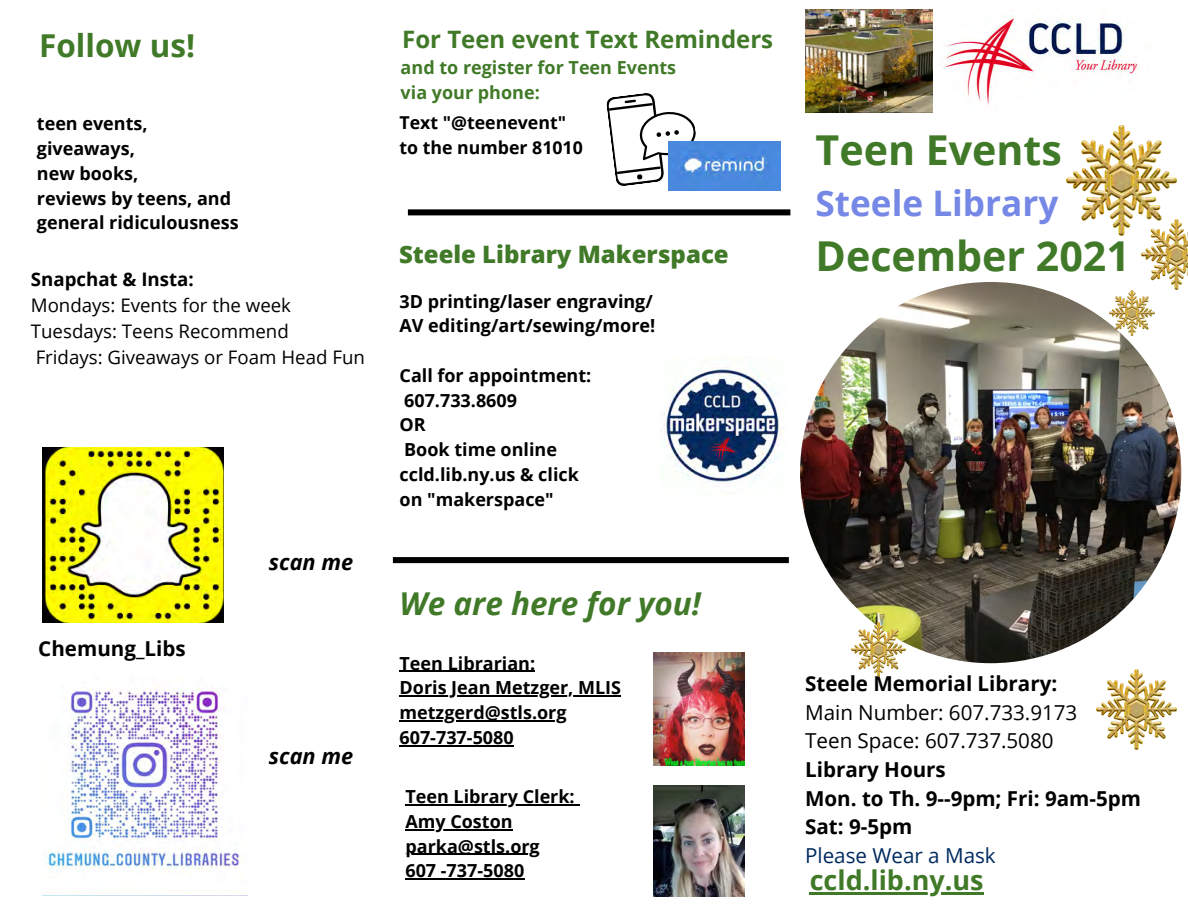
<style>
.page{position:relative;width:1188px;height:918px;background:#fff}
.page>*{position:absolute;margin:0;border:0;box-sizing:border-box;transform-origin:0 0}
.t1{font:700 41.25px "Open Sans";color:#407927}
.t2{font:700 35.25px "Open Sans";color:#7688e6}
.t3{font:italic 700 31.5px "Open Sans";color:#407927}
.t4{font:700 31.5px "Open Sans";color:#407927}
.t5{font:700 27px "Open Sans";color:#407927}
.t6{font:700 24px "Open Sans";color:#407927}
.t7{font:800 24px "Open Sans";color:#407927}
.t8{font:italic 700 21.75px "Open Sans";color:#000}
.t9{font:700 20.55px "Open Sans";color:#000}
.t10{font:20.55px "Open Sans";color:#000}
.t11{font:20.55px "Open Sans";color:#002a5f}
.t12{font:18.75px "Open Sans";color:#000}
.t13{font:700 18.75px "Open Sans";color:#000}
.t14{font:700 18px "Open Sans";color:#000}
.t15{font:700 18px "Open Sans";color:#407927}
.t16{font:700 17.7px "Open Sans";color:#000}
</style>
<div class="page">
<img style="left:654px;top:652px;width:91px;height:114px">
<img style="left:654px;top:786px;width:91px;height:110px">
<img style="left:805px;top:9px;width:333px;height:104px">
<svg style="left:606px;top:93px;width:90px;height:94px"></svg>
<img style="left:661px;top:367px;width:123px;height:115px">
<svg style="left:393px;top:557px;width:396px;height:6px"></svg>
<svg style="left:408px;top:209px;width:382px;height:6px"></svg>
<img style="left:669px;top:141px;width:111px;height:50px">
<img style="left:42px;top:685px;width:205px;height:211px">
<img style="left:43px;top:447px;width:181px;height:176px">
<img style="left:800px;top:282px;width:381px;height:381px;border-radius:50%">
<img style="left:1066px;top:126px;width:111px;height:110px">
<hr style="left:400px;top:671px;width:135px;height:1px;background:#000">
<hr style="left:400px;top:695px;width:221px;height:2px;background:#000">
<hr style="left:400px;top:720px;width:167px;height:1px;background:#000">
<hr style="left:400px;top:745px;width:114px;height:1px;background:#000">
<hr style="left:405px;top:804px;width:170px;height:1px;background:#000">
<hr style="left:405px;top:829px;width:108px;height:1px;background:#000">
<hr style="left:405px;top:854px;width:135px;height:1px;background:#000">
<hr style="left:405px;top:879px;width:119px;height:1px;background:#000">
<hr style="left:810px;top:893px;width:174px;height:2px;background:#407927">
<img style="left:1142px;top:219px;width:46px;height:70px">
<img style="left:1109px;top:290px;width:45px;height:45px">
<img style="left:852px;top:622px;width:54px;height:54px">
<img style="left:1096px;top:670px;width:80px;height:80px">
<p class="t4" style="left:39px;top:23px;width:157px">Follow us!</p>
<p class="t14" style="left:37px;top:111px;width:112px">teen events,</p>
<p class="t14" style="left:37px;top:136px;width:100px">giveaways,</p>
<p class="t14" style="left:37px;top:161px;width:103px">new books,</p>
<p class="t14" style="left:37px;top:185px;width:196px">reviews by teens, and</p>
<p class="t14" style="left:37px;top:210px;width:203px">general ridiculousness</p>
<p class="t13" style="left:31px;top:266px;width:165px">Snapchat &amp; Insta:</p>
<p class="t12" style="left:31px;top:292px;width:262px">Mondays: Events for the week</p>
<p class="t12" style="left:31px;top:318px;width:259px">Tuesdays: Teens Recommend</p>
<p class="t12" style="left:36px;top:344px;width:331px">Fridays: Giveaways or Foam Head Fun</p>
<p class="t9" style="left:38px;top:634px;width:149px">Chemung_Libs</p>
<p class="t8" style="left:269px;top:547px;width:86px">scan me</p>
<p class="t8" style="left:269px;top:741px;width:86px">scan me</p>
<p class="t6" style="left:402px;top:23px;width:372px">For Teen event Text Reminders</p>
<p class="t15" style="left:401px;top:55px;width:277px">and to register for Teen Events</p>
<p class="t15" style="left:401px;top:80px;width:141px">via your phone:</p>
<p class="t16" style="left:400px;top:110px;width:168px">Text "@teenevent"</p>
<p class="t16" style="left:400px;top:135px;width:185px">to the number 81010</p>
<p class="t7" style="left:399px;top:238px;width:331px">Steele Library Makerspace</p>
<p class="t14" style="left:400px;top:288px;width:255px">3D printing/laser engraving/</p>
<p class="t14" style="left:400px;top:313px;width:257px">AV editing/art/sewing/more!</p>
<p class="t14" style="left:400px;top:363px;width:193px">Call for appointment:</p>
<p class="t14" style="left:404px;top:387px;width:114px">607.733.8609</p>
<p class="t14" style="left:400px;top:412px;width:28px">OR</p>
<p class="t14" style="left:404px;top:437px;width:154px">Book time online</p>
<p class="t14" style="left:400px;top:462px;width:181px">ccld.lib.ny.us &amp; click</p>
<p class="t14" style="left:400px;top:486px;width:156px">on "makerspace"</p>
<p class="t3" style="left:400px;top:581px;width:303px">We are here for you!</p>
<p class="t14" style="left:400px;top:650px;width:137px">Teen Librarian:</p>
<p class="t14" style="left:400px;top:675px;width:223px">Doris Jean Metzger, MLIS</p>
<p class="t14" style="left:400px;top:700px;width:169px">metzgerd@stls.org</p>
<p class="t14" style="left:400px;top:725px;width:116px">607-737-5080</p>
<p class="t14" style="left:405px;top:784px;width:171px">Teen Library Clerk:</p>
<p class="t14" style="left:405px;top:809px;width:109px">Amy Coston</p>
<p class="t14" style="left:405px;top:833px;width:136px">parka@stls.org</p>
<p class="t14" style="left:405px;top:858px;width:120px">607 -737-5080</p>
<p class="t1" style="left:816px;top:121px;width:248px">Teen Events</p>
<p class="t2" style="left:816px;top:178px;width:244px">Steele Library</p>
<p class="t1" style="left:816px;top:227px;width:316px">December 2021</p>
<p class="t9" style="left:805px;top:669px;width:254px">Steele Memorial Library:</p>
<p class="t10" style="left:805px;top:698px;width:274px">Main Number: 607.733.9173</p>
<p class="t10" style="left:805px;top:726px;width:250px">Teen Space: 607.737.5080</p>
<p class="t9" style="left:805px;top:755px;width:142px">Library Hours</p>
<p class="t9" style="left:805px;top:784px;width:337px">Mon. to Th. 9--9pm; Fri: 9am-5pm</p>
<p class="t9" style="left:805px;top:812px;width:109px">Sat: 9-5pm</p>
<p class="t11" style="left:805px;top:841px;width:192px">Please Wear a Mask</p>
<p class="t5" style="left:810px;top:861px;width:175px">ccld.lib.ny.us</p>
</div>
